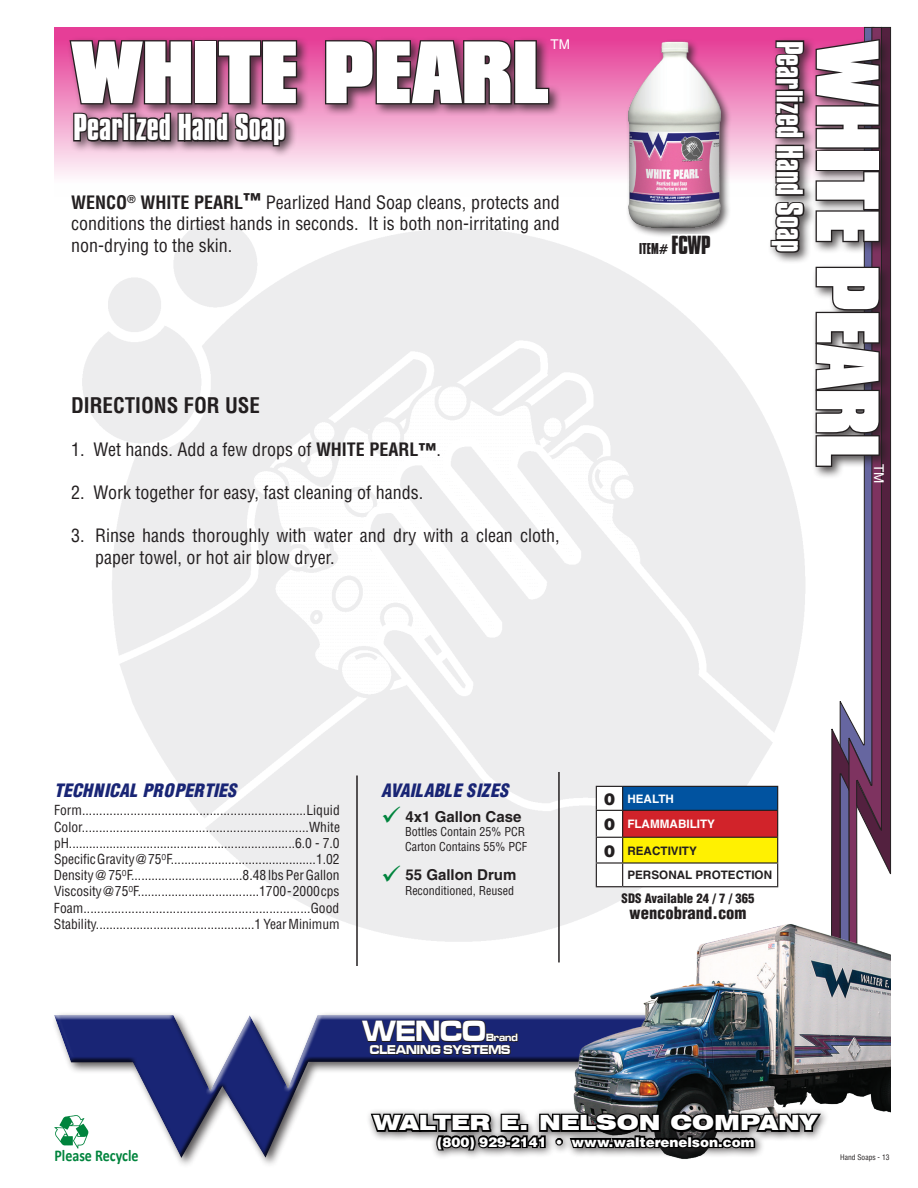
<style>
.page{position:relative;width:918px;height:1188px;background:#fff}
.page>*{position:absolute;margin:0;border:0;box-sizing:border-box;transform-origin:0 0}
.t1{font:900 75.9px "Compacta BT";color:#fff;scale:.75 1}
.t2{font:900 75.9px "Compacta BT";color:#fff;scale:.84 1}
.t3{font:700 32.25px "Compacta BT";color:#fff;scale:.93 1}
.t4{font:30.3px "Microgramma D Bold Exte";letter-spacing:-.005em;color:#fff;scale:.8 1}
.t5{font:900 expanded 21px "Swiss 721 BT";color:#fff}
.t6{font:700 21px "Switzerland Condensed";color:#231f20}
.t7{font:18px/21.6px "Switzerland Condensed";color:#231f20;text-align:justify}
.t8{font:italic 900 18px "Switzerland Cond";color:#192575}
.t9{font:900 16.65px "Switzerland Cond";color:#231f20}
.t10{font:700 16.5px "Calibri";color:#00843d;scale:.85 1}
.t11{font:700 15px "Switzerland";color:#231f20}
.t12{font:13.5px/16.2px "Switzerland Condensed";color:#231f20;text-align:justify}
.t13{font:900 13.5px "Switzerland";color:#fff}
.t14{font:700 13.5px "Compacta BT";color:#231f20;scale:.93 1}
.t15{font:13.5px "Switzerland";color:#fff}
.t16{font:13.2px "Microgramma D Bold Exte";color:#fff;scale:.8 1}
.t17{font:900 12.75px "Switzerland Cond";color:#231f20}
.t18{font:12px/14.4px "Switzerland Condensed";color:#231f20}
.t19{font:700 11.7px/24.8px "Switzerland";color:#231f20}
.t20{font:700 11.7px/25.5px "Switzerland";color:#fff}
.t21{font:10.8px "Microgramma D Bold Exte";letter-spacing:-.005em;color:#fff;scale:.8 1}
.t22{font:7.5px "Switzerland Condensed";color:#231f20}
.s1{font-weight:700}
.s2{font-size:22.5px}
.s3{font-family:"Helvetica Neue";font-weight:800;font-stretch:condensed}
.s4{color:#00843d}
.s5{font-weight:900;font-size:16.35px;color:#231f20}
.s6{font-weight:900;font-size:16.35px}
</style>
<div class="page">
<svg style="left:882px;top:27px;width:9px;height:848px;background:#51253f"></svg>
<div style="left:54px;top:1014px;width:822px;height:145px;background:#231f20;opacity:.75"></div>
<img style="left:573px;top:929px;width:318px;height:230px">
<svg style="left:369px;top:1098px;width:455px;height:61px"></svg>
<img style="left:54px;top:1115px;width:34px;height:31px">
<div style="left:53px;top:1146px;width:88px;height:21px;background:#fff"></div>
<svg style="left:361px;top:1019px;width:158px;height:37px;background:#1c2359"></svg>
<img style="left:82px;top:221px;width:726px;height:728px">
<div style="left:55px;top:27px;width:809px;height:170px;background:linear-gradient(to bottom,#e43190,#fff)"></div>
<div style="left:811px;top:36px;width:81px;height:443px;background:#231f20;opacity:.75"></div>
<svg style="left:814px;top:27px;width:68px;height:1033px"></svg>
<div style="left:66px;top:36px;width:496px;height:80px;background:#231f20;opacity:.75"></div>
<svg style="left:324px;top:39px;width:227px;height:67px;background:#65364e"></svg>
<div style="left:767px;top:36px;width:50px;height:229px;background:#231f20;opacity:.75"></div>
<svg style="left:773px;top:39px;width:33px;height:53px;background:#61324a"></svg>
<div style="left:775px;top:90px;width:29px;height:7px;border:3px solid #231f20"></div>
<div style="left:798px;top:96px;width:6px;height:7px;border:3px solid #231f20"></div>
<div style="left:775px;top:96px;width:24px;height:7px;border:3px solid #231f20"></div>
<svg style="left:769px;top:101px;width:37px;height:154px;background:#6f6369"></svg>
<div style="left:70px;top:109px;width:228px;height:50px;background:#231f20;opacity:.75"></div>
<svg style="left:68px;top:39px;width:230px;height:109px;background:#6c4459"></svg>
<svg style="left:596px;top:786px;width:182px;height:101px"></svg>
<hr style="left:623px;top:810px;width:155px;height:1px;background:#231f20">
<hr style="left:356px;top:776px;width:2px;height:190px;background:#231f20">
<hr style="left:558px;top:772px;width:2px;height:190px;background:#231f20">
<div style="left:626px;top:39px;width:105px;height:200px;background:#231f20;opacity:.75"></div>
<img style="left:629px;top:41px;width:92px;height:186px">
<svg style="left:640px;top:207px;width:74px;height:73px"></svg>
<p class="t15" style="left:551px;top:36px;width:21px">TM</p>
<h1 class="t2" style="left:71px;top:27px;width:571px">WHITE PEARL</h1>
<h2 class="t3" style="left:809px;top:40px;width:229px;rotate:90deg">Pearlized Hand Soap</h2>
<h2 class="t3" style="left:73px;top:108px;width:229px">Pearlized Hand Soap</h2>
<h3 class="t7" style="left:71px;top:191px;width:490px"><span class="s1">WENCO</span><sup>®</sup> <span class="s1">WHITE PEARL</span><sup>™</sup> Pearlized Hand Soap cleans, protects and conditions the dirtiest hands in seconds. It is both non-irritating and non-drying to the skin.</h3>
<p class="t14" style="left:639px;top:240px;width:79px">ITEM# <span class="s2">FCWP</span></p>
<h3 class="t6" style="left:71px;top:392px;width:191px">DIRECTIONS FOR USE</h3>
<h3 class="t7" style="left:71px;top:438px;width:371px">1. Wet hands. Add a few drops of <span class="s1">WHITE PEARL</span><span class="s3">™</span>.</h3>
<h3 class="t7" style="left:71px;top:481px;width:354px">2. Work together for easy, fast cleaning of hands.</h3>
<h3 class="t7" style="left:95px;top:525px;width:466px;text-indent:-24px">3. Rinse hands thoroughly with water and dry with a clean cloth, paper towel, or hot air blow dryer.</h3>
<h1 class="t1" style="left:893px;top:40px;width:570px;rotate:90deg">WHITE PEARL</h1>
<p class="t15" style="left:887px;top:464px;width:21px;rotate:90deg">TM</p>
<h3 class="t8" style="left:54px;top:779px;width:185px">TECHNICAL PROPERTIES</h3>
<h3 class="t8" style="left:381px;top:780px;width:130px">AVAILABLE SIZES</h3>
<p class="t12" style="left:54px;top:802px;width:288px">Form.................................................................Liquid Color..................................................................White pH...................................................................6.0 - 7.0<br>Specific Gravity @ 75<sup>O</sup>F...........................................1.02<br>Density @ 75<sup>O</sup>F.................................8.48 lbs Per Gallon Viscosity @ 75<sup>O</sup>F....................................1700 - 2000 cps Foam..................................................................Good Stability...............................................1 Year Minimum</p>
<p class="t11" style="left:381px;top:808px;width:142px"><span class="s4">✓</span> 4x1 Gallon Case</p>
<p class="t18" style="left:405px;top:825px;width:124px">Bottles Contain 25% PCR<br>Carton Contains 55% PCF</p>
<p class="t11" style="left:381px;top:866px;width:137px"><span class="s4">✓</span> 55 Gallon Drum</p>
<p class="t18" style="left:405px;top:883px;width:111px">Reconditioned, Reused</p>
<h3 class="t4" style="left:363px;top:1011px;width:156px">WENCO</h3>
<p class="t21" style="left:486px;top:1030px;width:41px">Brand</p>
<p class="t16" style="left:370px;top:1041px;width:177px">CLEANING SYSTEMS</p>
<p class="t20" style="left:604px;top:786px;width:113px"><span class="s5">0</span> HEALTH<br><span class="s5">0</span> FLAMMABILITY</p>
<p class="t19" style="left:627px;top:838px;width:146px;text-indent:-23px"><span class="s6">0</span> REACTIVITY<br>PERSONAL PROTECTION</p>
<p class="t17" style="left:622px;top:891px;width:134px">SDS Available 24 / 7 / 365</p>
<p class="t9" style="left:630px;top:902px;width:118px">wencobrand.com</p>
<p class="t10" style="left:54px;top:1145px;width:101px">Please Recycle</p>
<h3 class="t5" style="left:374px;top:1110px;width:445px">WALTER E. NELSON COMPANY</h3>
<p class="t13" style="left:437px;top:1133px;width:319px">(800) 929-2141 • www.walterenelson.com</p>
<p class="t22" style="left:840px;top:1153px;width:51px">Hand Soaps - 13</p>
</div>
